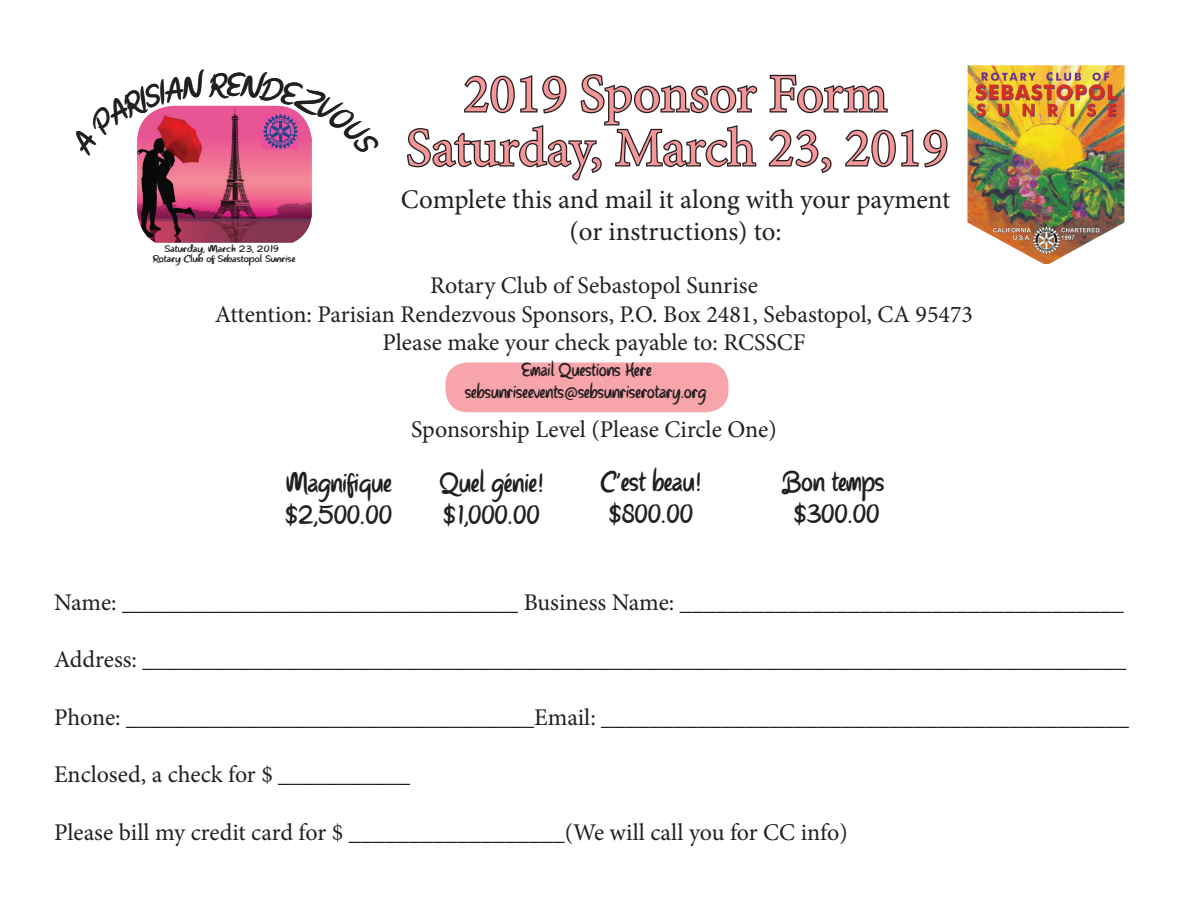
<style>
.page{position:relative;width:1188px;height:918px;background:#fff}
.page>*{position:absolute;margin:0;border:0;box-sizing:border-box;transform-origin:0 0}
.t1{font:54px "Minion Pro";letter-spacing:-.005em;color:#f59799}
.t2{font:27px/32.4px "Parisien Night";color:#231f20}
.t3{font:27px/32.4px "Minion Pro";letter-spacing:-.005em;color:#231f20;text-align:center}
.t4{font:24px/28.8px "Minion Pro";letter-spacing:-.005em;color:#231f20;text-align:center}
.t5{font:18px/21.6px "Parisien Night";color:#231f20;text-align:center}
.t6{font:9.45px/9.3px "Parisien Night";color:#231f20;text-align:center;scale:1.26 1}
</style>
<div class="page">
<img style="left:967px;top:65px;width:158px;height:198px">
<svg style="left:769px;top:74px;width:119px;height:40px"></svg>
<img style="left:137px;top:158px;width:175px;height:85px">
<svg style="left:406px;top:74px;width:352px;height:339px"></svg>
<svg style="left:768px;top:129px;width:64px;height:44px"></svg>
<svg style="left:845px;top:129px;width:103px;height:39px"></svg>
<svg style="left:137px;top:105px;width:175px;height:53px;background:#cd5785"></svg>
<h1 class="t1" style="left:464px;top:58px;width:426px">2019 Sponsor Form</h1>
<p class="t6" style="left:153px;top:245px;width:114px">Saturday, March 23, 2019<br>Rotary Club of Sebastopol Sunrise</p>
<h1 class="t1" style="left:406px;top:112px;width:544px">Saturday, March 23, 2019</h1>
<p class="t3" style="left:401px;top:183px;width:551px">Complete this and mail it along with your payment (or instructions) to:</p>
<p class="t4" style="left:215px;top:271px;width:760px">Rotary Club of Sebastopol Sunrise<br>Attention: Parisian Rendezvous Sponsors, P.O. Box 2481, Sebastopol, CA 95473<br>Please make your check payable to: RCSSCF</p>
<p class="t5" style="left:465px;top:359px;width:243px">Email Questions Here sebsunriseevents@sebsunriserotary.org</p>
<p class="t4" style="left:411px;top:415px;width:367px">Sponsorship Level (Please Circle One)</p>
<p class="t2" style="left:285px;top:466px;width:108px">Magnifique $2,500.00</p>
<p class="t2" style="left:440px;top:466px;width:105px">Quel génie! $1,000.00</p>
<p class="t2" style="left:601px;top:465px;width:102px">C’est beau! $800.00</p>
<p class="t2" style="left:782px;top:465px;width:104px;text-align:center">Bon temps $300.00</p>
<p class="t4" style="left:54px;top:588px;width:1071px">Name: _________________________________ Business Name: _____________________________________</p>
<p class="t4" style="left:54px;top:645px;width:1074px">Address: __________________________________________________________________________________</p>
<p class="t4" style="left:54px;top:703px;width:1077px">Phone: __________________________________Email: ____________________________________________</p>
<p class="t4" style="left:54px;top:760px;width:358px">Enclosed, a check for $ ___________</p>
<p class="t4" style="left:54px;top:818px;width:795px">Please bill my credit card for $ __________________(We will call you for CC info)</p>
</div>
